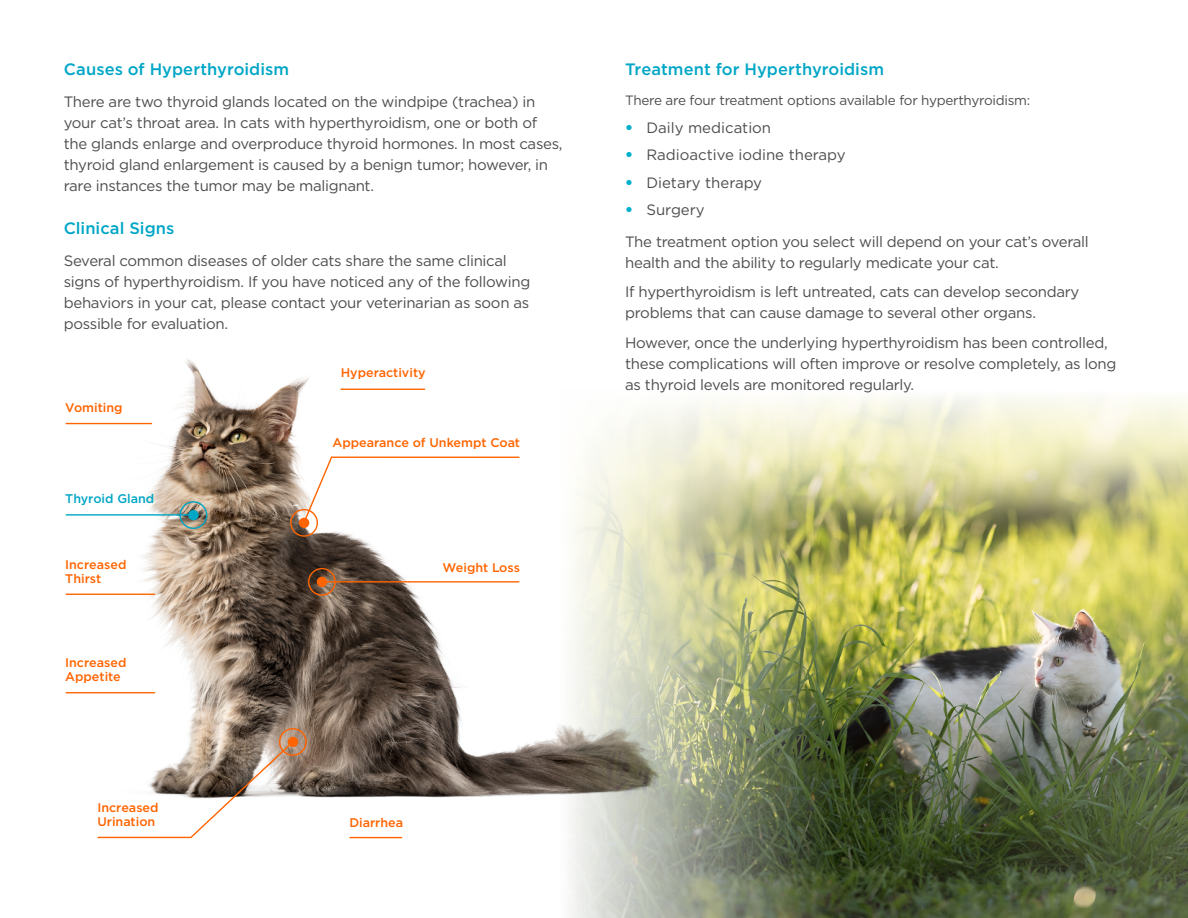
<style>
.page{position:relative;width:1188px;height:918px;background:#fff}
.page>*{position:absolute;margin:0;border:0;box-sizing:border-box;transform-origin:0 0}
.t1{font:500 16.5px "Gotham";color:#00a6c6}
.t2{font:15px/21px "Gotham";letter-spacing:-.02em;color:#4d4d4f}
.t3{font:15px "Gotham";color:#4d4d4f}
.t4{font:13.5px "Gotham";letter-spacing:-.02em;color:#4d4d4f}
.t5{font:500 12.6px/14px "Gotham";color:#ff6400}
.t6{font:500 12.6px "Gotham";color:#00a6c6}
.s1{font-family:"Gotham S Sm";font-weight:900;color:#00afcc}
</style>
<div class="page">
<img style="left:950px;top:397px;width:238px;height:521px">
<img style="left:349px;top:397px;width:601px;height:521px">
<img style="left:65px;top:358px;width:642px;height:461px">
<div style="left:288px;top:737px;width:10px;height:10px;background:#ff6400;border-radius:50%"></div>
<div style="left:279px;top:728px;width:28px;height:28px;border:1px solid #ff6400;border-radius:50%"></div>
<hr style="left:66px;top:423px;width:86px;height:1px;background:#ff6400">
<hr style="left:66px;top:692px;width:89px;height:1px;background:#ff6400">
<svg style="left:307px;top:567px;width:30px;height:29px"></svg>
<div style="left:317px;top:577px;width:10px;height:10px;background:#ff6400;border-radius:50%"></div>
<div style="left:180px;top:501px;width:27px;height:28px;border:1px solid #00a6c6;border-radius:50%"></div>
<div style="left:188px;top:510px;width:11px;height:10px;background:#00a6c6;border-radius:50%"></div>
<hr style="left:66px;top:514px;width:128px;height:2px;background:#00a6c6">
<hr style="left:66px;top:594px;width:89px;height:1px;background:#ff6400">
<hr style="left:323px;top:581px;width:196px;height:2px;background:#ff6400">
<svg style="left:290px;top:455px;width:43px;height:82px"></svg>
<hr style="left:332px;top:457px;width:187px;height:1px;background:#ff6400">
<hr style="left:341px;top:389px;width:84px;height:1px;background:#ff6400">
<hr style="left:350px;top:837px;width:52px;height:1px;background:#ff6400">
<svg style="left:97px;top:740px;width:198px;height:99px"></svg>
<p class="t1" style="left:64px;top:60px;width:227px">Causes of Hyperthyroidism</p>
<p class="t2" style="left:64px;top:91px;width:500px">There are two thyroid glands located on the windpipe (trachea) in your cat’s throat area. In cats with hyperthyroidism, one or both of the glands enlarge and overproduce thyroid hormones. In most cases, thyroid gland enlargement is caused by a benign tumor; however, in rare instances the tumor may be malignant.</p>
<p class="t1" style="left:64px;top:219px;width:112px">Clinical Signs</p>
<p class="t2" style="left:64px;top:250px;width:468px">Several common diseases of older cats share the same clinical signs of hyperthyroidism. If you have noticed any of the following behaviors in your cat, please contact your veterinarian as soon as possible for evaluation.</p>
<p class="t5" style="left:65px;top:400px;width:59px">Vomiting</p>
<p class="t6" style="left:65px;top:492px;width:91px">Thyroid Gland</p>
<p class="t5" style="left:65px;top:557px;width:63px">Increased<br>Thirst</p>
<p class="t5" style="left:65px;top:656px;width:63px">Increased<br>Appetite</p>
<p class="t5" style="left:97px;top:800px;width:63px">Increased<br>Urination</p>
<p class="t5" style="left:341px;top:366px;width:86px">Hyperactivity</p>
<p class="t5" style="left:333px;top:435px;width:189px">Appearance of Unkempt Coat</p>
<p class="t5" style="left:443px;top:560px;width:79px">Weight Loss</p>
<p class="t5" style="left:349px;top:815px;width:55px">Diarrhea</p>
<p class="t1" style="left:625px;top:60px;width:260px">Treatment for Hyperthyroidism</p>
<p class="t4" style="left:625px;top:92px;width:407px">There are four treatment options available for hyperthyroidism:</p>
<p class="t3" style="left:625px;top:118px;width:148px"><span class="s1">•</span> Daily medication</p>
<p class="t3" style="left:625px;top:145px;width:222px"><span class="s1">•</span> Radioactive iodine therapy</p>
<p class="t3" style="left:625px;top:173px;width:139px"><span class="s1">•</span> Dietary therapy</p>
<p class="t2" style="left:625px;top:194px;width:465px;line-height:31.7px"><span class="s1">•</span> Surgery<br>The treatment option you select will depend on your cat’s overall</p>
<p class="t2" style="left:625px;top:247px;width:456px;line-height:29.5px">health and the ability to regularly medicate your cat.<br>If hyperthyroidism is left untreated, cats can develop secondary</p>
<p class="t2" style="left:625px;top:298px;width:484px;line-height:29.5px">problems that can cause damage to several other organs.<br>However, once the underlying hyperthyroidism has been controlled,</p>
<p class="t2" style="left:625px;top:352px;width:493px">these complications will often improve or resolve completely, as long as thyroid levels are monitored regularly.</p>
</div>
